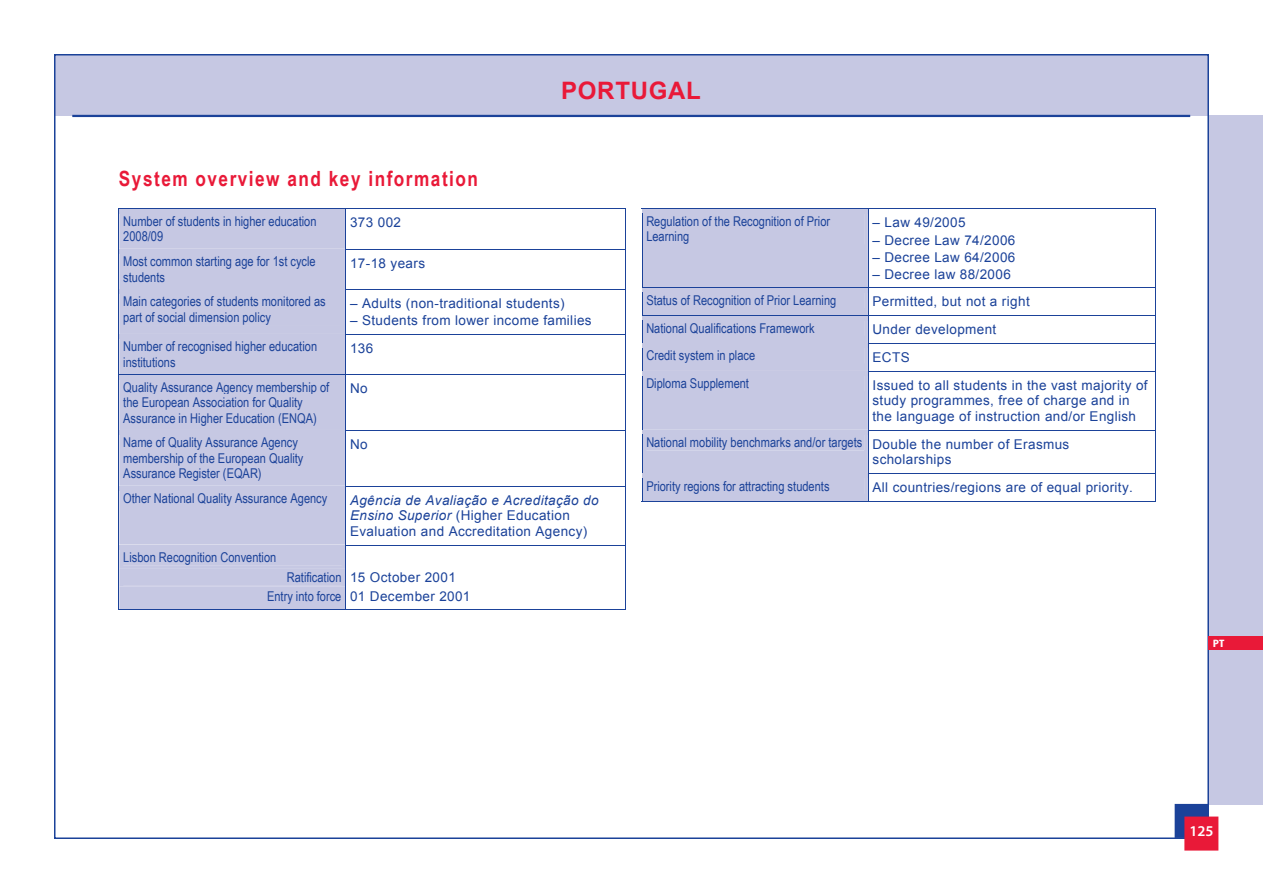
<style>
.page{position:relative;width:1263px;height:893px;background:#fff}
.page>*{position:absolute;margin:0;border:0;box-sizing:border-box;transform-origin:0 0}
.t1{font:700 24px "Arial";letter-spacing:.03em;color:#e91938}
.t2{font:700 21px "Arial Narrow";letter-spacing:.07em;color:#e91938}
.t3{font:600 15px "Myriad Pro";color:#fff}
.t4{font:13.5px/15.5px "Arial Narrow";color:#1b4299}
.t5{font:13.5px/15.5px "Arial";letter-spacing:.025em;color:#1b4299}
.pays{font:700 condensed 10.8px "Myriad Pro";color:#fff;scale:1.25 1}
.s1{font-style:italic}
.s2{font-family:"Arial Narrow"}
.s3{font-family:"Arial"}
</style>
<div class="page">
<div style="left:54px;top:54px;width:1155px;height:62px;background:#c6c8e3"></div>
<div style="left:1209px;top:115px;width:54px;height:689px;background:#c6c8e3"></div>
<hr style="left:72px;top:115px;width:1118px;height:2px;background:#1b4299">
<div style="left:1174px;top:804px;width:35px;height:34px;background:#1b4299"></div>
<div style="left:1184px;top:816px;width:34px;height:35px;background:#e91938"></div>
<div style="left:1209px;top:637px;width:54px;height:13px;background:#e91938"></div>
<hr style="left:346px;top:208px;width:279px;height:1px;background:#1b4299">
<hr style="left:625px;top:213px;width:1px;height:36px;background:#1b4299">
<hr style="left:346px;top:249px;width:279px;height:1px;background:#1b4299">
<hr style="left:625px;top:254px;width:1px;height:35px;background:#1b4299">
<hr style="left:346px;top:289px;width:279px;height:1px;background:#1b4299">
<hr style="left:625px;top:294px;width:1px;height:40px;background:#1b4299">
<hr style="left:346px;top:334px;width:279px;height:1px;background:#1b4299">
<hr style="left:625px;top:339px;width:1px;height:35px;background:#1b4299">
<hr style="left:346px;top:374px;width:279px;height:1px;background:#1b4299">
<hr style="left:625px;top:379px;width:1px;height:51px;background:#1b4299">
<hr style="left:346px;top:430px;width:279px;height:1px;background:#1b4299">
<hr style="left:625px;top:435px;width:1px;height:51px;background:#1b4299">
<hr style="left:346px;top:486px;width:279px;height:1px;background:#1b4299">
<hr style="left:625px;top:491px;width:1px;height:54px;background:#1b4299">
<hr style="left:346px;top:545px;width:279px;height:1px;background:#1b4299">
<div style="left:119px;top:208px;width:227px;height:402px;background:#c6c8e3"></div>
<hr style="left:346px;top:609px;width:279px;height:1px;background:#1b4299">
<svg style="left:625px;top:545px;width:1px;height:65px"></svg>
<hr style="left:868px;top:208px;width:287px;height:1px;background:#1b4299">
<hr style="left:1155px;top:213px;width:1px;height:74px;background:#1b4299">
<hr style="left:868px;top:287px;width:287px;height:1px;background:#1b4299">
<hr style="left:868px;top:315px;width:287px;height:1px;background:#1b4299">
<hr style="left:868px;top:343px;width:287px;height:1px;background:#1b4299">
<hr style="left:868px;top:371px;width:287px;height:1px;background:#1b4299">
<svg style="left:1155px;top:287px;width:1px;height:89px"></svg>
<hr style="left:1155px;top:376px;width:1px;height:54px;background:#1b4299">
<hr style="left:868px;top:430px;width:287px;height:1px;background:#1b4299">
<hr style="left:1155px;top:435px;width:1px;height:38px;background:#1b4299">
<hr style="left:868px;top:473px;width:287px;height:1px;background:#1b4299">
<div style="left:642px;top:208px;width:227px;height:294px;background:#c6c8e3"></div>
<hr style="left:868px;top:501px;width:287px;height:1px;background:#1b4299">
<svg style="left:1155px;top:473px;width:1px;height:29px"></svg>
<p class="t1" style="left:561px;top:75px;width:141px">PORTUGAL</p>
<p class="t2" style="left:119px;top:163px;width:361px">System overview and key information</p>
<p class="t4" style="left:123px;top:213px;width:195px">Number of students in higher education<br>2008/09</p>
<p class="t5" style="left:350px;top:215px;width:52px">373 002</p>
<p class="t4" style="left:123px;top:253px;width:194px">Most common starting age for 1st cycle students</p>
<p class="t5" style="left:350px;top:255px;width:77px">17-18 years</p>
<p class="t4" style="left:123px;top:293px;width:204px">Main categories of students monitored as part of social dimension policy</p>
<p class="t5" style="left:350px;top:296px;width:216px">– Adults (non-traditional students)</p>
<p class="t5" style="left:350px;top:313px;width:243px">– Students from lower income families</p>
<p class="t4" style="left:123px;top:338px;width:195px">Number of recognised higher education institutions</p>
<p class="t5" style="left:350px;top:341px;width:25px">136</p>
<p class="t4" style="left:123px;top:379px;width:207px">Quality Assurance Agency membership of the European Association for Quality<br>Assurance in Higher Education (ENQA)</p>
<p class="t5" style="left:350px;top:381px;width:19px">No</p>
<p class="t4" style="left:123px;top:434px;width:182px">Name of Quality Assurance Agency membership of the European Quality<br>Assurance Register (EQAR)</p>
<p class="t5" style="left:350px;top:437px;width:19px">No</p>
<p class="t4" style="left:123px;top:490px;width:206px">Other National Quality Assurance Agency</p>
<p class="t5" style="left:350px;top:492px;width:250px"><span class="s1">Agência de Avaliação e Acreditação do<br>Ensino Superior</span> (Higher Education<br>Evaluation and Accreditation Agency)</p>
<p class="t4" style="left:123px;top:549px;width:155px">Lisbon Recognition Convention</p>
<p class="t5" style="left:267px;top:568px;width:205px;line-height:18.6px;text-align:center"><span class="s2">Ratification</span> 15 October 2001<br><span class="s2">Entry into force</span> 01 December 2001</p>
<p class="t4" style="left:646px;top:213px;width:185px">Regulation of the Recognition of Prior<br>Learning</p>
<p class="t5" style="left:872px;top:215px;width:95px">– Law 49/2005</p>
<p class="t5" style="left:872px;top:232px;width:144px">– Decree Law 74/2006</p>
<p class="t5" style="left:872px;top:249px;width:144px">– Decree Law 64/2006</p>
<p class="t5" style="left:872px;top:266px;width:140px">– Decree law 88/2006</p>
<p class="t4" style="left:646px;top:292px;width:191px">Status of Recognition of Prior Learning</p>
<p class="t5" style="left:872px;top:294px;width:159px">Permitted, but not a right</p>
<p class="t4" style="left:646px;top:320px;width:170px">National Qualifications Framework</p>
<p class="t5" style="left:872px;top:322px;width:125px">Under development</p>
<p class="t4" style="left:646px;top:347px;width:110px">Credit system in place</p>
<p class="t5" style="left:872px;top:350px;width:39px">ECTS</p>
<p class="t4" style="left:646px;top:375px;width:104px">Diploma Supplement</p>
<p class="t5" style="left:872px;top:377px;width:277px">Issued to all students in the vast majority of study programmes, free of charge and in the language of instruction and/or English</p>
<p class="t4" style="left:872px;top:433px;width:198px;line-height:17.1px;text-indent:-226px">National mobility benchmarks and/or targets <span class="s3">Double the number of Erasmus scholarships</span></p>
<p class="t4" style="left:646px;top:478px;width:185px">Priority regions for attracting students</p>
<p class="t5" style="left:872px;top:480px;width:262px">All countries/regions are of equal priority.</p>
<p class="pays" style="left:1213px;top:637px;width:11px">PT</p>
<p class="t3" style="left:1189px;top:822px;width:26px">125</p>
</div>
